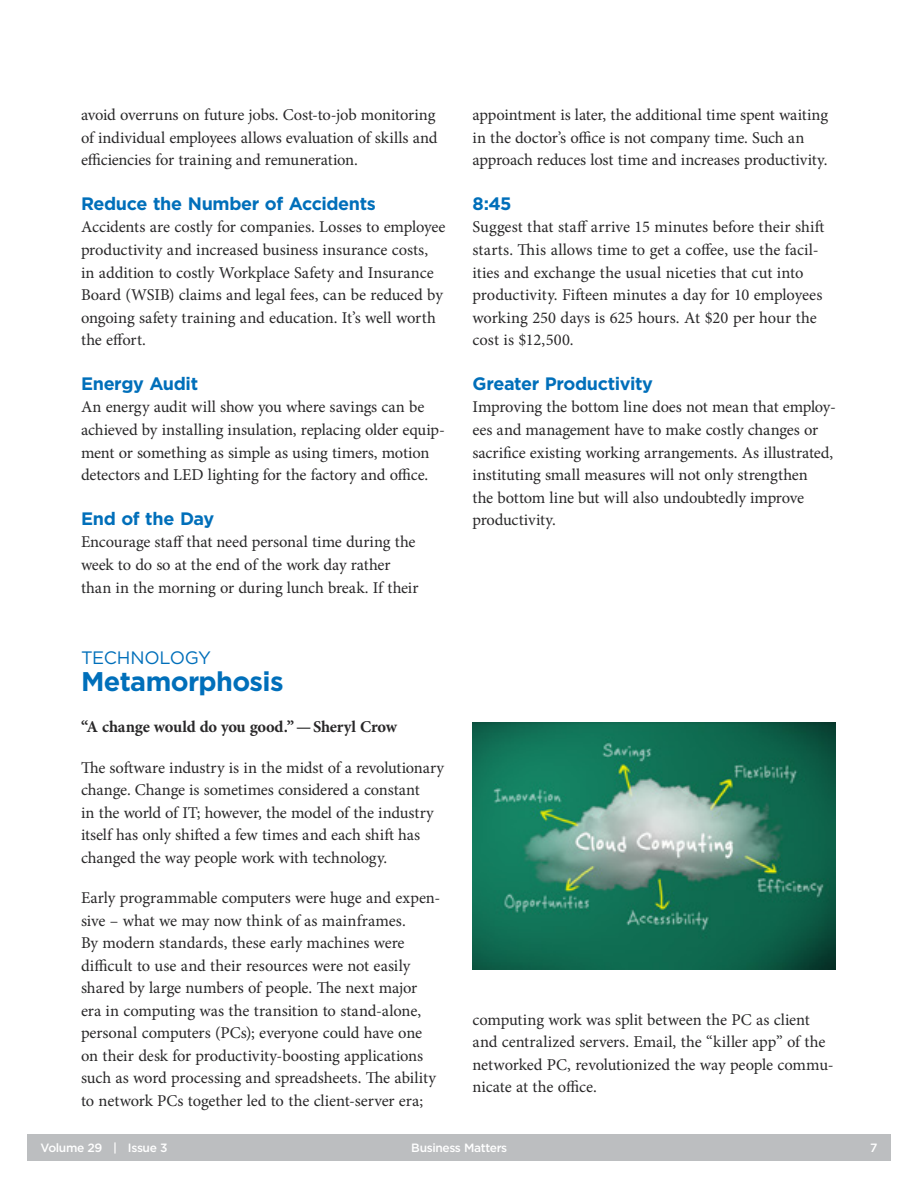
<style>
.page{position:relative;width:918px;height:1188px;background:#fff}
.page>*{position:absolute;margin:0;border:0;box-sizing:border-box;transform-origin:0 0}
.t1{font:700 27px "Gotham";letter-spacing:-.025em;color:#006fba}
.t2{font:700 18px "Gotham";letter-spacing:-.02em;color:#006fba}
.t3{font:18px "Gotham";letter-spacing:-.015em;color:#006fba}
.t4{font:16.5px/22.5px "Minion Pro";letter-spacing:-.005em;color:#292829}
.t5{font:700 16.5px "Minion Pro";letter-spacing:-.015em;color:#292829}
.t6{font:500 12px "Gotham";letter-spacing:-.03em;color:#fff}
</style>
<div class="page">
<div style="left:27px;top:1134px;width:864px;height:27px;background:#bcbec0"></div>
<img style="left:472px;top:722px;width:364px;height:248px">
<p class="t4" style="left:81px;top:104px;width:358px">avoid overruns on future jobs. Cost-to-job monitoring of individual employees allows evaluation of skills and efficiencies for training and remuneration.</p>
<p class="t2" style="left:81px;top:192px;width:296px">Reduce the Number of Accidents</p>
<p class="t4" style="left:81px;top:216px;width:366px">Accidents are costly for companies. Losses to employee productivity and increased business insurance costs, in addition to costly Workplace Safety and Insurance Board (WSIB) claims and legal fees, can be reduced by ongoing safety training and education. It’s well worth the effort.</p>
<p class="t2" style="left:81px;top:372px;width:119px">Energy Audit</p>
<p class="t4" style="left:81px;top:396px;width:366px">An energy audit will show you where savings can be achieved by installing insulation, replacing older equip&shy;ment or something as simple as using timers, motion detectors and LED lighting for the factory and office.</p>
<p class="t2" style="left:81px;top:507px;width:135px">End of the Day</p>
<p class="t4" style="left:81px;top:531px;width:339px">Encourage staff that need personal time during the week to do so at the end of the work day rather than in the morning or during lunch break. If their</p>
<p class="t3" style="left:81px;top:647px;width:132px">TECHNOLOGY</p>
<h1 class="t1" style="left:81px;top:664px;width:204px">Metamorphosis</h1>
<p class="t5" style="left:81px;top:715px;width:317px">“A change would do you good.”—Sheryl Crow</p>
<p class="t4" style="left:81px;top:756px;width:365px">The software industry is in the midst of a revolutionary change. Change is sometimes considered a constant<br>in the world of IT; however, the model of the industry itself has only shifted a few times and each shift has changed the way people work with technology.</p>
<p class="t4" style="left:81px;top:887px;width:361px">Early programmable computers were huge and expen&shy;sive – what we may now think of as mainframes.<br>By modern standards, these early machines were difficult to use and their resources were not easily shared by large numbers of people. The next major era in computing was the transition to stand-alone, personal computers (PCs); everyone could have one on their desk for productivity-boosting applications such as word processing and spreadsheets. The ability to network PCs together led to the client-server era;</p>
<p class="t4" style="left:472px;top:104px;width:357px">appointment is later, the additional time spent waiting in the doctor’s office is not company time. Such an approach reduces lost time and increases productivity.</p>
<p class="t2" style="left:472px;top:192px;width:41px">8:45</p>
<p class="t4" style="left:472px;top:216px;width:353px">Suggest that staff arrive 15 minutes before their shift starts. This allows time to get a coffee, use the facil&shy;ities and exchange the usual niceties that cut into productivity. Fifteen minutes a day for 10 employees working 250 days is 625 hours. At $20 per hour the cost is $12,500.</p>
<p class="t2" style="left:472px;top:372px;width:182px">Greater Productivity</p>
<p class="t4" style="left:472px;top:396px;width:365px">Improving the bottom line does not mean that employ&shy;ees and management have to make costly changes or sacrifice existing working arrangements. As illustrated, instituting small measures will not only strengthen<br>the bottom line but will also undoubtedly improve productivity.</p>
<p class="t4" style="left:472px;top:1008px;width:363px">computing work was split between the PC as client and centralized servers. Email, the “killer app” of the networked PC, revolutionized the way people commu&shy;nicate at the office.</p>
<p class="t6" style="left:40px;top:1140px;width:128px">Volume 29 | Issue 3</p>
<p class="t6" style="left:411px;top:1140px;width:97px">Business Matters</p>
<p class="t6" style="left:870px;top:1140px;width:9px">7</p>
</div>
